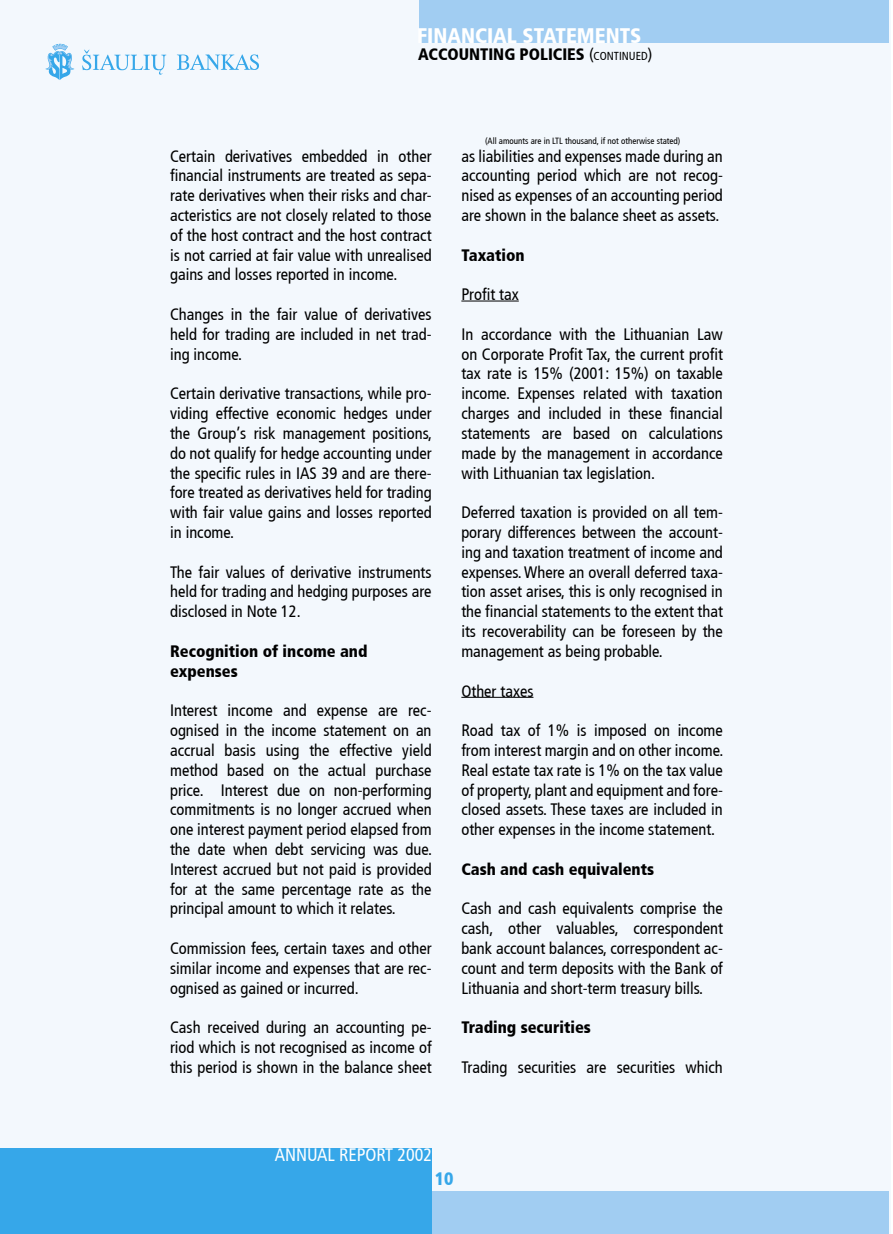
<style>
.page{position:relative;width:893px;height:1234px;background:#fff}
.page>*{position:absolute;margin:0;border:0;box-sizing:border-box;transform-origin:0 0}
.Visas_Pav_didelis{font:21px "Frutiger Condensed LT Bold";color:#fff}
.Visas{font:18px "Frutiger Condensed LT Normal";color:#fff}
.Visas-2{font:18px "Frutiger Condensed LT Bold";color:#36a7e9}
.Visas-3{font:16.5px/19.8px "Frutiger Condensed LT Normal";color:#000;text-align:justify}
.Visas-4{font:16.5px/19.8px "Frutiger Condensed LT Bold";color:#000}
.Visas_Pav_didelis-2{font:16.5px "Frutiger Condensed LT Bold";color:#000}
.Visas_pav_Mazas{font:16.5px "Frutiger Condensed LT Normal";color:#000}
.Visas-5{font:9px "Frutiger Condensed LT Normal";color:#000}
.s1{font-family:"Frutiger Condensed LT Normal"}
.s2{font-family:"Frutiger Condensed LT Normal";font-size:11.55px}
</style>
<div class="page">
<div style="left:0;top:0;width:891px;height:1233px;background:#f3f8fd"></div>
<div style="left:419px;top:0;width:470px;height:43px;background:#a1cdf2"></div>
<div style="left:366px;top:1191px;width:523px;height:42px;background:#a1cdf2"></div>
<div style="left:0;top:1148px;width:431px;height:85px;background:#36a7e9"></div>
<svg style="left:177px;top:54px;width:82px;height:16px"></svg>
<svg style="left:82px;top:50px;width:84px;height:25px"></svg>
<svg style="left:45px;top:44px;width:30px;height:36px"></svg>
<hr style="left:461px;top:301px;width:58px;height:1px;background:#000">
<hr style="left:461px;top:697px;width:72px;height:1px;background:#000">
<p class="Visas_Pav_didelis" style="left:417px;top:23px;width:226px">FINANCIAL STATEMENTS</p>
<p class="Visas_Pav_didelis-2" style="left:418px;top:44px;width:236px">ACCOUNTING POLICIES <span class="s1">(</span><span class="s2">CONTINUED</span><span class="s1">)</span></p>
<p class="Visas-3" style="left:170px;top:146px;width:263px">Certain derivatives embedded in other financial instruments are treated as sepa&shy;rate derivatives when their risks and char&shy;acteristics are not closely related to those of the host contract and the host contract is not carried at fair value with unrealised gains and losses reported in income.</p>
<p class="Visas-3" style="left:170px;top:304px;width:263px">Changes in the fair value of derivatives held for trading are included in net trad&shy;ing income.</p>
<p class="Visas-3" style="left:170px;top:383px;width:264px">Certain derivative transactions, while pro&shy;viding effective economic hedges under the Group’s risk management positions, do not qualify for hedge accounting under the specific rules in IAS 39 and are there&shy;fore treated as derivatives held for trading with fair value gains and losses reported in income.</p>
<p class="Visas-3" style="left:170px;top:562px;width:263px">The fair values of derivative instruments held for trading and hedging purposes are disclosed in Note 12.</p>
<p class="Visas-4" style="left:170px;top:641px;width:199px">Recognition of income and expenses</p>
<p class="Visas-3" style="left:170px;top:700px;width:264px">Interest income and expense are rec&shy;ognised in the income statement on an accrual basis using the effective yield method based on the actual purchase price. Interest due on non-performing commitments is no longer accrued when one interest payment period elapsed from the date when debt servicing was due.<br>Interest accrued but not paid is provided for at the same percentage rate as the principal amount to which it relates.</p>
<p class="Visas-3" style="left:170px;top:938px;width:263px">Commission fees, certain taxes and other similar income and expenses that are rec&shy;ognised as gained or incurred.</p>
<p class="Visas-3" style="left:170px;top:1017px;width:263px">Cash received during an accounting pe&shy;riod which is not recognised as income of this period is shown in the balance sheet</p>
<p class="Visas-5" style="left:485px;top:135px;width:197px">(All amounts are in LTL thousand, if not otherwise stated)</p>
<p class="Visas-3" style="left:461px;top:146px;width:263px">as liabilities and expenses made during an accounting period which are not recog&shy;nised as expenses of an accounting period are shown in the balance sheet as assets.</p>
<p class="Visas-4" style="left:461px;top:245px;width:65px">Taxation</p>
<p class="Visas_pav_Mazas" style="left:461px;top:285px;width:59px">Profit tax</p>
<p class="Visas-3" style="left:461px;top:324px;width:263px">In accordance with the Lithuanian Law on Corporate Profit Tax, the current profit tax rate is 15% (2001: 15%) on taxable income. Expenses related with taxation charges and included in these financial statements are based on calculations made by the management in accordance with Lithuanian tax legislation.</p>
<p class="Visas-3" style="left:461px;top:502px;width:263px">Deferred taxation is provided on all tem&shy;porary differences between the account&shy;ing and taxation treatment of income and expenses. Where an overall deferred taxa&shy;tion asset arises, this is only recognised in the financial statements to the extent that its recoverability can be foreseen by the management as being probable.</p>
<p class="Visas_pav_Mazas" style="left:461px;top:681px;width:74px">Other taxes</p>
<p class="Visas-3" style="left:461px;top:720px;width:264px">Road tax of 1% is imposed on income from interest margin and on other income.<br>Real estate tax rate is 1% on the tax value of property, plant and equipment and fore&shy;closed assets. These taxes are included in other expenses in the income statement.</p>
<p class="Visas-4" style="left:461px;top:859px;width:194px">Cash and cash equivalents</p>
<p class="Visas-3" style="left:461px;top:898px;width:263px">Cash and cash equivalents comprise the cash, other valuables, correspondent bank account balances, correspondent ac&shy;count and term deposits with the Bank of Lithuania and short-term treasury bills.</p>
<p class="Visas-4" style="left:461px;top:1017px;width:131px">Trading securities</p>
<p class="Visas-3" style="left:461px;top:1057px;width:263px">Trading securities are securities which</p>
<p class="Visas" style="left:275px;top:1144px;width:159px">ANNUAL REPORT 2002</p>
<p class="Visas-2" style="left:435px;top:1167px;width:20px">10</p>
</div>
